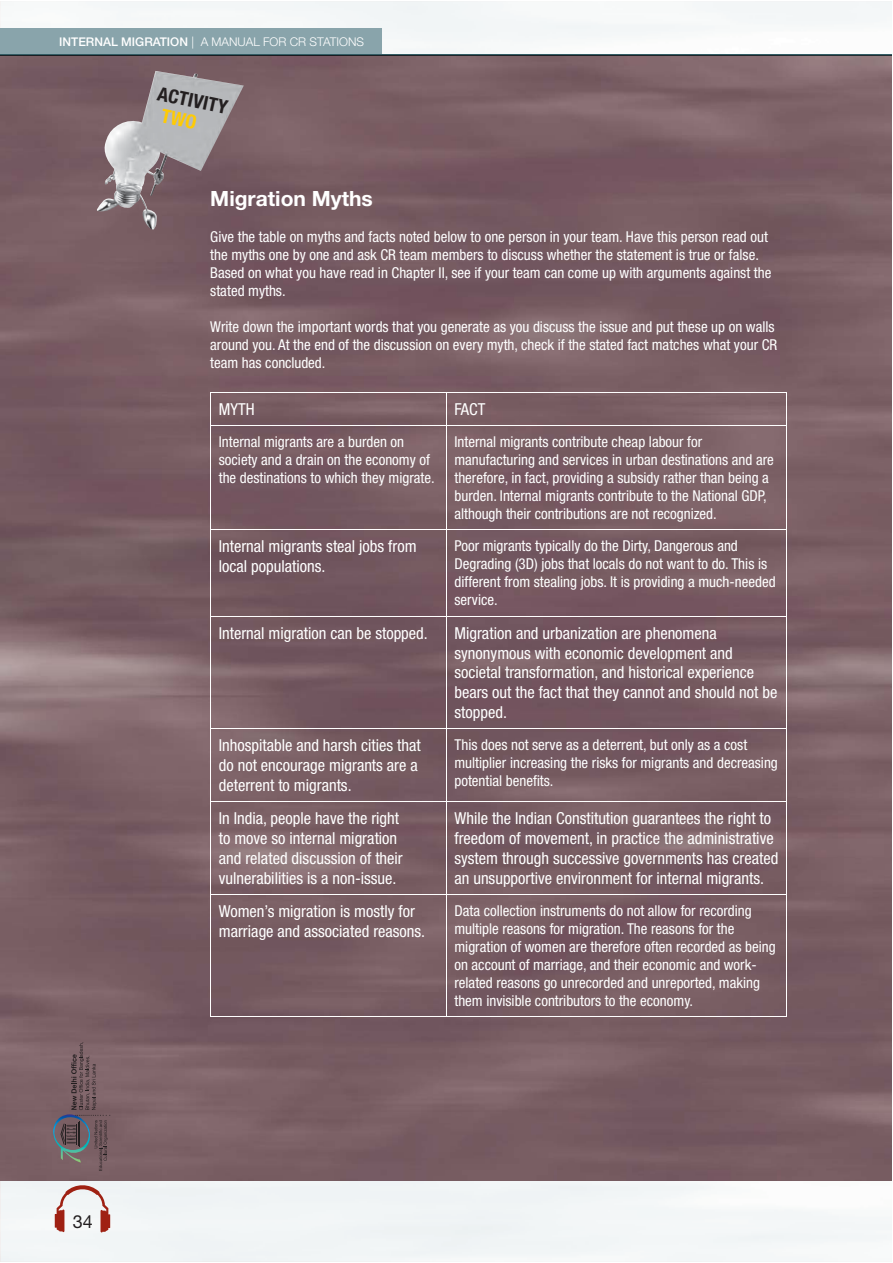
<style>
.page{position:relative;width:893px;height:1263px;background:#fff}
.page>*{position:absolute;margin:0;border:0;box-sizing:border-box;transform-origin:0 0}
.t1{font:700 21px "Helvetica Neue LT Std";color:#fff}
.t2{font:700 condensed 19.2px "Helvetica Neue LT Std";color:#231f20}
.t3{font:18px "Helvetica Neue LT Std";color:#231f20}
.t4{font:condensed 16.5px/19.8px "Helvetica Neue LT Std";color:#fff}
.t5{font:condensed 15px/18px "Helvetica Neue LT Std";color:#fff}
.t6{font:300 12px "Helvetica Neue LT Std";color:#fff}
.s1{font-weight:500}
</style>
<div class="page">
<div style="left:1px;top:28px;width:381px;height:27px;background:#89a4ab"></div>
<svg style="left:55px;top:1183px;width:55px;height:49px"></svg>
<hr style="left:1px;top:54px;width:891px;height:1px;background:#335c64">
<img style="left:1px;top:56px;width:891px;height:1125px">
<img style="left:1px;top:55px;width:891px;height:1px">
<hr style="left:210px;top:392px;width:236px;height:1px;background:#fff">
<hr style="left:210px;top:393px;width:1px;height:32px;background:#fff">
<hr style="left:446px;top:392px;width:341px;height:1px;background:#fff">
<hr style="left:446px;top:393px;width:1px;height:32px;background:#fff">
<hr style="left:786px;top:393px;width:1px;height:32px;background:#fff">
<hr style="left:210px;top:425px;width:236px;height:1px;background:#fff">
<hr style="left:210px;top:426px;width:1px;height:103px;background:#fff">
<hr style="left:446px;top:425px;width:341px;height:1px;background:#fff">
<hr style="left:446px;top:426px;width:1px;height:103px;background:#fff">
<hr style="left:786px;top:426px;width:1px;height:103px;background:#fff">
<hr style="left:210px;top:529px;width:236px;height:1px;background:#fff">
<hr style="left:210px;top:530px;width:1px;height:86px;background:#fff">
<hr style="left:446px;top:529px;width:341px;height:1px;background:#fff">
<hr style="left:446px;top:530px;width:1px;height:86px;background:#fff">
<hr style="left:786px;top:530px;width:1px;height:86px;background:#fff">
<hr style="left:210px;top:616px;width:236px;height:1px;background:#fff">
<hr style="left:210px;top:617px;width:1px;height:111px;background:#fff">
<hr style="left:446px;top:616px;width:341px;height:1px;background:#fff">
<hr style="left:446px;top:617px;width:1px;height:111px;background:#fff">
<hr style="left:786px;top:617px;width:1px;height:111px;background:#fff">
<hr style="left:210px;top:728px;width:236px;height:1px;background:#fff">
<hr style="left:210px;top:729px;width:1px;height:72px;background:#fff">
<hr style="left:446px;top:728px;width:341px;height:1px;background:#fff">
<hr style="left:446px;top:729px;width:1px;height:72px;background:#fff">
<hr style="left:786px;top:729px;width:1px;height:72px;background:#fff">
<hr style="left:210px;top:801px;width:236px;height:1px;background:#fff">
<hr style="left:210px;top:802px;width:1px;height:92px;background:#fff">
<hr style="left:446px;top:801px;width:341px;height:1px;background:#fff">
<hr style="left:446px;top:802px;width:1px;height:92px;background:#fff">
<hr style="left:786px;top:802px;width:1px;height:92px;background:#fff">
<hr style="left:210px;top:894px;width:236px;height:1px;background:#fff">
<hr style="left:210px;top:895px;width:1px;height:121px;background:#fff">
<hr style="left:446px;top:894px;width:341px;height:1px;background:#fff">
<hr style="left:446px;top:895px;width:1px;height:121px;background:#fff">
<hr style="left:786px;top:895px;width:1px;height:121px;background:#fff">
<hr style="left:210px;top:1016px;width:577px;height:1px;background:#fff">
<img style="left:97px;top:71px;width:147px;height:160px">
<svg style="left:52px;top:1042px;width:58px;height:129px;background:#735f64"></svg>
<svg style="left:161px;top:109px;width:36px;height:21px"></svg>
<p class="t6" style="left:59px;top:38px;width:306px"><span class="s1">INTERNAL MIGRATION</span> | A MANUAL FOR CR STATIONS</p>
<p class="t2" style="left:159px;top:86px;width:73px;rotate:12deg">ACTIVITY</p>
<p class="t3" style="left:73px;top:1212px;width:22px">34</p>
<h1 class="t1" style="left:210px;top:191px;width:164px">Migration Myths</h1>
<p class="t5" style="left:210px;top:229px;width:562px">Give the table on myths and facts noted below to one person in your team. Have this person read out the myths one by one and ask CR team members to discuss whether the statement is true or false.<br>Based on what you have read in Chapter II, see if your team can come up with arguments against the stated myths.</p>
<p class="t5" style="left:210px;top:319px;width:568px">Write down the important words that you generate as you discuss the issue and put these up on walls around you. At the end of the discussion on every myth, check if the stated fact matches what your CR team has concluded.</p>
<p class="t4" style="left:219px;top:400px;width:37px">MYTH</p>
<p class="t4" style="left:454px;top:400px;width:32px">FACT</p>
<p class="t5" style="left:219px;top:434px;width:217px">Internal migrants are a burden on society and a drain on the economy of the destinations to which they migrate.</p>
<p class="t5" style="left:454px;top:434px;width:321px">Internal migrants contribute cheap labour for manufacturing and services in urban destinations and are therefore, in fact, providing a subsidy rather than being a burden. Internal migrants contribute to the National GDP, although their contributions are not recognized.</p>
<p class="t4" style="left:219px;top:538px;width:199px">Internal migrants steal jobs from local populations.</p>
<p class="t5" style="left:454px;top:538px;width:323px">Poor migrants typically do the Dirty, Dangerous and Degrading (3D) jobs that locals do not want to do. This is different from stealing jobs. It is providing a much-needed service.</p>
<p class="t4" style="left:219px;top:624px;width:211px">Internal migration can be stopped.</p>
<p class="t4" style="left:454px;top:624px;width:324px">Migration and urbanization are phenomena synonymous with economic development and societal transformation, and historical experience bears out the fact that they cannot and should not be stopped.</p>
<p class="t4" style="left:219px;top:737px;width:204px">Inhospitable and harsh cities that do not encourage migrants are a deterrent to migrants.</p>
<p class="t5" style="left:454px;top:737px;width:325px">This does not serve as a deterrent, but only as a cost multiplier increasing the risks for migrants and decreasing potential benefits.</p>
<p class="t4" style="left:219px;top:810px;width:185px">In India, people have the right to move so internal migration and related discussion of their vulnerabilities is a non-issue.</p>
<p class="t4" style="left:454px;top:810px;width:325px">While the Indian Constitution guarantees the right to freedom of movement, in practice the administrative system through successive governments has created an unsupportive environment for internal migrants.</p>
<p class="t4" style="left:219px;top:903px;width:208px">Women’s migration is mostly for marriage and associated reasons.</p>
<p class="t5" style="left:454px;top:903px;width:323px">Data collection instruments do not allow for recording multiple reasons for migration. The reasons for the migration of women are therefore often recorded as being on account of marriage, and their economic and work&shy;related reasons go unrecorded and unreported, making them invisible contributors to the economy.</p>
</div>
